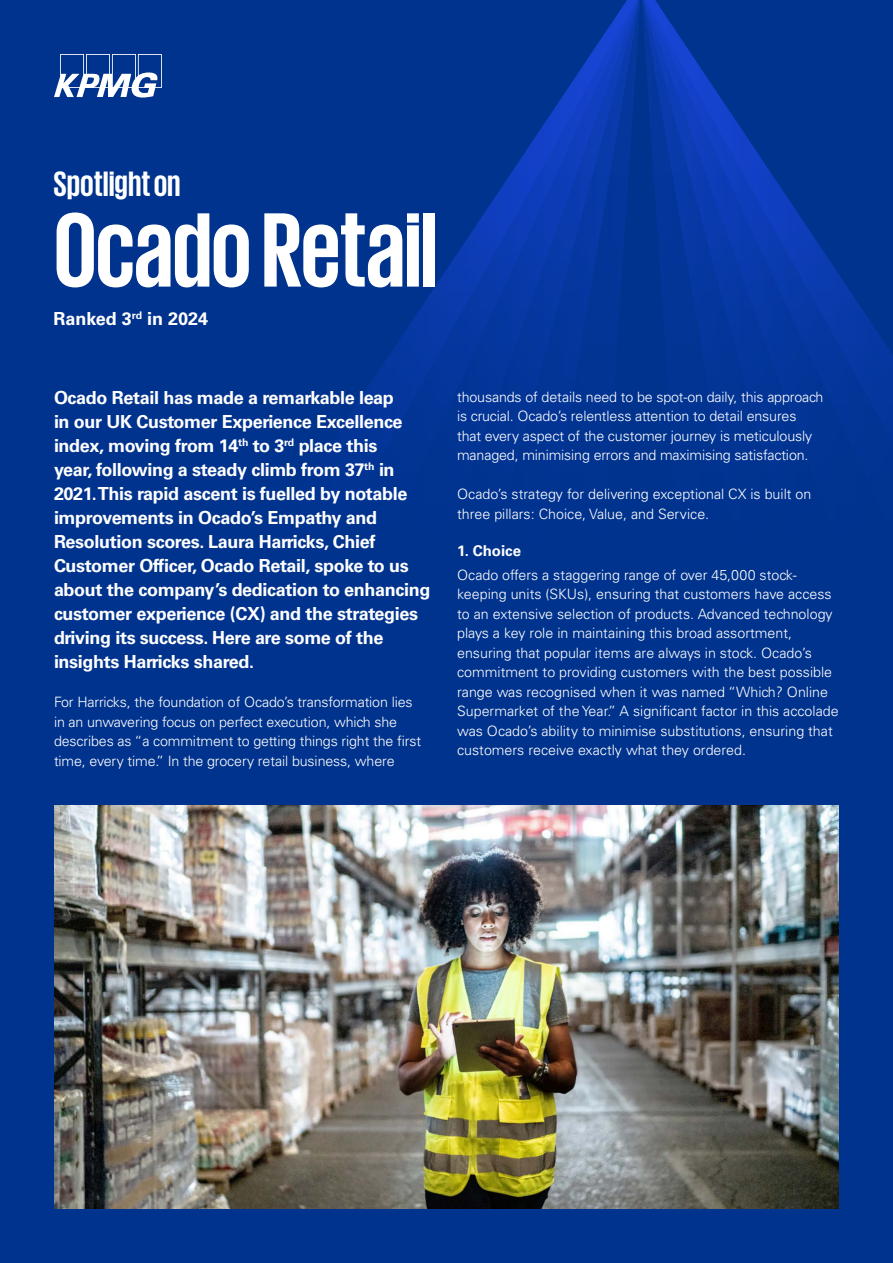
<style>
.page{position:relative;width:893px;height:1263px;background:#00338d}
.page>*{position:absolute;margin:0;border:0;box-sizing:border-box;transform-origin:0 0}
.t1{font:700 108px "KPMG";letter-spacing:-.01em;color:#fff}
.t2{font:700 36px "KPMG";color:#fff}
.t3{font:700 18px/24px "Univers LT Std";letter-spacing:-.02em;color:#fff}
.t4{font:700 18px "Univers LT Std";color:#fff}
.t5{font:700 15px "Univers LT Std";color:#fff}
.t6{font:300 14.25px/19.5px "Univers LT Std";color:#fff}
</style>
<div class="page">
<svg style="left:511px;top:0;width:116px;height:174px"></svg>
<svg style="left:655px;top:0;width:117px;height:174px"></svg>
<svg style="left:347px;top:174px;width:546px;height:273px"></svg>
<svg style="left:54px;top:54px;width:108px;height:44px"></svg>
<img style="left:54px;top:806px;width:785px;height:403px">
<h2 class="t2" style="left:54px;top:166px;width:129px">Spotlight on</h2>
<h1 class="t1" style="left:54px;top:196px;width:386px">Ocado Retail</h1>
<p class="t4" style="left:54px;top:308px;width:156px">Ranked 3<sup>rd</sup> in 2024</p>
<p class="t3" style="left:54px;top:386px;width:378px">Ocado Retail has made a remarkable leap<br>in our UK Customer Experience Excellence index, moving from 14<sup>th</sup> to 3<sup>rd</sup> place this<br>year, following a steady climb from 37<sup>th</sup> in 2021. This rapid ascent is fuelled by notable improvements in Ocado’s Empathy and Resolution scores. Laura Harricks, Chief Customer Officer, Ocado Retail, spoke to us about the company’s dedication to enhancing customer experience (CX) and the strategies driving its success. Here are some of the insights Harricks shared.</p>
<p class="t6" style="left:54px;top:692px;width:369px">For Harricks, the foundation of Ocado’s transformation lies in an unwavering focus on perfect execution, which she describes as “a commitment to getting things right the first time, every time.” In the grocery retail business, where</p>
<p class="t6" style="left:457px;top:387px;width:368px">thousands of details need to be spot-on daily, this approach is crucial. Ocado’s relentless attention to detail ensures that every aspect of the customer journey is meticulously managed, minimising errors and maximising satisfaction.</p>
<p class="t6" style="left:457px;top:484px;width:356px">Ocado’s strategy for delivering exceptional CX is built on three pillars: Choice, Value, and Service.</p>
<p class="t5" style="left:457px;top:542px;width:65px">1. Choice</p>
<p class="t6" style="left:457px;top:565px;width:383px">Ocado offers a staggering range of over 45,000 stock&shy;keeping units (SKUs), ensuring that customers have access to an extensive selection of products. Advanced technology plays a key role in maintaining this broad assortment, ensuring that popular items are always in stock. Ocado’s commitment to providing customers with the best possible range was recognised when it was named “Which? Online Supermarket of the Year.” A significant factor in this accolade was Ocado’s ability to minimise substitutions, ensuring that customers receive exactly what they ordered.</p>
</div>
